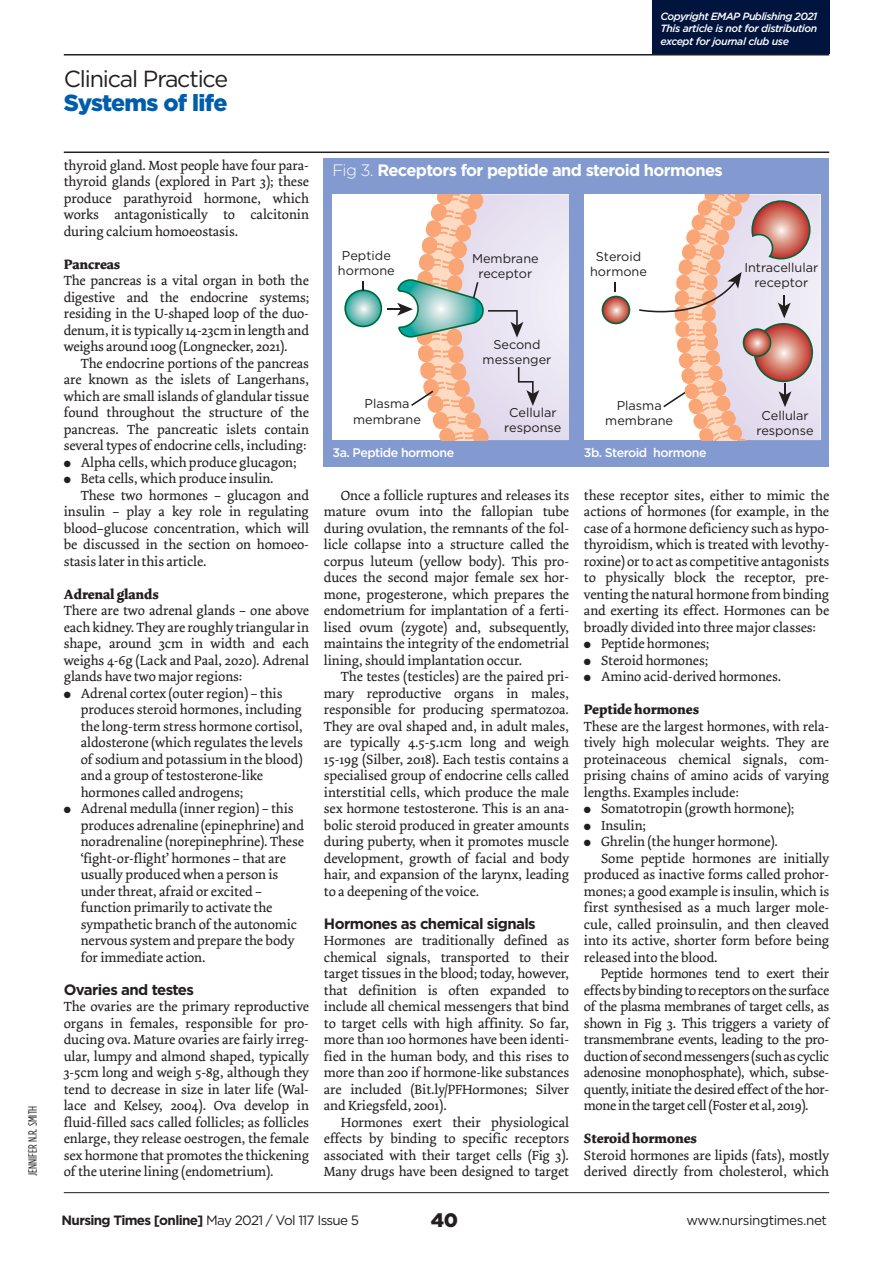
<style>
.page{position:relative;width:893px;height:1263px;background:#fff}
.page>*{position:absolute;margin:0;border:0;box-sizing:border-box;transform-origin:0 0}
.t1{font:23.25px "Gotham";letter-spacing:-.05em;color:#231f20}
.t2{font:900 23.25px "Gotham";letter-spacing:-.035em;color:#005dac}
.t3{font:900 19.5px "Gotham";color:#231f20}
.t4{font:700 16.5px "Gotham";letter-spacing:-.04em;color:#fff}
.t5{font:700 15px "Gotham";letter-spacing:-.04em;color:#231f20}
.t6{font:13.95px/16.5px "Dolly";letter-spacing:-.005em;color:#231f20;text-align:justify}
.t7{font:13.95px "Dolly";letter-spacing:-.025em;color:#231f20}
.t8{font:700 13.95px "Dolly";letter-spacing:-.005em;color:#231f20}
.t9{font:700 13.5px "Gotham";letter-spacing:-.05em;color:#231f20}
.t10{font:13.5px "Gotham";letter-spacing:-.03em;color:#231f20}
.t11{font:12.75px/15.3px "Gotham";color:#231f20;text-align:center}
.t12{font:500 12.45px "Gotham";letter-spacing:-.04em;color:#fff}
.t13{font:12px "Gotham Condensed";color:#231f20}
.t14{font:italic 500 10.5px/12.8px "Gotham";letter-spacing:-.04em;color:#fff;text-align:justify}
.s1{font-weight:300}
.s2{font-weight:400}
</style>
<div class="page">
<div style="left:652px;top:0;width:177px;height:54px;background:#00143e"></div>
<hr style="left:64px;top:152px;width:765px;height:1px;background:#231f20">
<hr style="left:64px;top:54px;width:765px;height:2px;background:#231f20">
<hr style="left:64px;top:1192px;width:765px;height:1px;background:#231f20">
<div style="left:324px;top:158px;width:505px;height:308px;background:#829acf"></div>
<div style="left:332px;top:195px;width:237px;height:245px;background:#fff"></div>
<svg style="left:344px;top:195px;width:225px;height:245px"></svg>
<div style="left:584px;top:195px;width:236px;height:245px;background:#fff"></div>
<svg style="left:602px;top:282px;width:28px;height:42px"></svg>
<svg style="left:639px;top:195px;width:181px;height:245px"></svg>
<p class="t13" style="left:26px;top:1176px;width:72px;rotate:-90deg">JENNIFER N.R. SMITH</p>
<h1 class="t1" style="left:64px;top:64px;width:166px">Clinical Practice</h1>
<h1 class="t2" style="left:64px;top:87px;width:165px">Systems of life</h1>
<p class="t14" style="left:660px;top:9px;width:158px">Copyright EMAP Publishing 2021<br>This article is not for distribution except for journal club use</p>
<p class="t6" style="left:64px;top:157px;width:247px">thyroid gland. Most people have four para&shy;thyroid glands (explored in Part 3); these produce parathyroid hormone, which works antagonistically to calcitonin during calcium homoeostasis.</p>
<p class="t8" style="left:64px;top:255px;width:58px">Pancreas</p>
<p class="t6" style="left:64px;top:272px;width:247px">The pancreas is a vital organ in both the digestive and the endocrine systems; residing in the U-shaped loop of the duo&shy;denum, it is typically 14-23cm in length and weighs around 100g (Longnecker, 2021).</p>
<p class="t6" style="left:64px;top:355px;width:247px;text-indent:17px">The endocrine portions of the pancreas are known as the islets of Langerhans, which are small islands of glandular tissue found throughout the structure of the pancreas. The pancreatic islets contain several types of endocrine cells, including:</p>
<p class="t6" style="left:64px;top:454px;width:234px">● Alpha cells, which produce glucagon;</p>
<p class="t6" style="left:64px;top:470px;width:212px">● Beta cells, which produce insulin.</p>
<p class="t6" style="left:81px;top:487px;width:230px">These two hormones – glucagon and</p>
<p class="t6" style="left:64px;top:503px;width:247px">insulin – play a key role in regulating</p>
<p class="t6" style="left:64px;top:520px;width:247px">blood–glucose concentration, which will</p>
<p class="t6" style="left:64px;top:536px;width:247px">be discussed in the section on homoeo-</p>
<p class="t6" style="left:64px;top:553px;width:144px">stasis later in this article.</p>
<p class="t8" style="left:64px;top:585px;width:97px">Adrenal glands</p>
<p class="t6" style="left:64px;top:602px;width:247px">There are two adrenal glands – one above each kidney. They are roughly triangular in shape, around 3cm in width and each weighs 4-6g (Lack and Paal, 2020). Adrenal glands have two major regions:</p>
<p class="t6" style="left:81px;top:685px;width:224px;text-align:left;text-indent:-17px">● Adrenal cortex (outer region) – this produces steroid hormones, including the long-term stress hormone cortisol, aldosterone (which regulates the levels of sodium and potassium in the blood) and a group of testosterone-like hormones called androgens;</p>
<p class="t6" style="left:81px;top:800px;width:225px;text-align:left;text-indent:-17px">● Adrenal medulla (inner region) – this produces adrenaline (epinephrine) and noradrenaline (norepinephrine). These ‘fight-or-flight’ hormones – that are usually produced when a person is under threat, afraid or excited – function primarily to activate the sympathetic branch of the autonomic nervous system and prepare the body for immediate action.</p>
<p class="t5" style="left:64px;top:979px;width:132px">Ovaries and testes</p>
<p class="t6" style="left:64px;top:998px;width:247px">The ovaries are the primary reproductive organs in females, responsible for pro&shy;ducing ova. Mature ovaries are fairly irreg&shy;ular, lumpy and almond shaped, typically 3-5cm long and weigh 5-8g, although they tend to decrease in size in later life (Wal&shy;lace and Kelsey, 2004). Ova develop in fluid-filled sacs called follicles; as follicles enlarge, they release oestrogen, the female sex hormone that promotes the thickening of the uterine lining (endometrium).</p>
<p class="t4" style="left:332px;top:159px;width:392px"><span class="s1">Fig 3.</span> Receptors for peptide and steroid hormones</p>
<p class="t11" style="left:338px;top:247px;width:58px">Peptide hormone</p>
<p class="t11" style="left:472px;top:251px;width:68px">Membrane receptor</p>
<p class="t11" style="left:483px;top:336px;width:70px">Second messenger</p>
<p class="t11" style="left:590px;top:249px;width:58px">Steroid hormone</p>
<p class="t11" style="left:744px;top:260px;width:75px">Intracellular receptor</p>
<p class="t11" style="left:353px;top:396px;width:69px">Plasma membrane</p>
<p class="t11" style="left:504px;top:405px;width:59px">Cellular response</p>
<p class="t11" style="left:605px;top:397px;width:69px">Plasma membrane</p>
<p class="t11" style="left:756px;top:408px;width:59px">Cellular response</p>
<p class="t12" style="left:332px;top:445px;width:123px">3a. Peptide hormone</p>
<p class="t12" style="left:584px;top:445px;width:124px">3b. Steroid hormone</p>
<p class="t6" style="left:324px;top:487px;width:247px;text-indent:17px">Once a follicle ruptures and releases its mature ovum into the fallopian tube during ovulation, the remnants of the fol&shy;licle collapse into a structure called the corpus luteum (yellow body). This pro&shy;duces the second major female sex hor&shy;mone, progesterone, which prepares the endometrium for implantation of a ferti&shy;lised ovum (zygote) and, subsequently, maintains the integrity of the endometrial lining, should implantation occur.</p>
<p class="t6" style="left:324px;top:668px;width:247px;text-indent:17px">The testes (testicles) are the paired pri&shy;mary reproductive organs in males, responsible for producing spermatozoa.<br>They are oval shaped and, in adult males, are typically 4.5-5.1cm long and weigh 15-19g (Silber, 2018). Each testis contains a specialised group of endocrine cells called interstitial cells, which produce the male sex hormone testosterone. This is an ana&shy;bolic steroid produced in greater amounts during puberty, when it promotes muscle development, growth of facial and body hair, and expansion of the larynx, leading to a deepening of the voice.</p>
<p class="t5" style="left:324px;top:913px;width:213px">Hormones as chemical signals</p>
<p class="t6" style="left:324px;top:932px;width:247px">Hormones are traditionally defined as chemical signals, transported to their target tissues in the blood; today, however, that definition is often expanded to include all chemical messengers that bind to target cells with high affinity. So far, more than 100 hormones have been identi&shy;fied in the human body, and this rises to more than 200 if hormone-like substances are included (Bit.ly/PFHormones; Silver and Kriegsfeld, 2001).</p>
<p class="t6" style="left:324px;top:1114px;width:247px;text-indent:17px">Hormones exert their physiological effects by binding to specific receptors associated with their target cells (Fig 3).<br>Many drugs have been designed to target</p>
<p class="t6" style="left:584px;top:487px;width:247px">these receptor sites, either to mimic the actions of hormones (for example, in the case of a hormone deficiency such as hypo&shy;thyroidism, which is treated with levothy&shy;roxine) or to act as competitive antagonists to physically block the receptor, pre&shy;venting the natural hormone from binding and exerting its effect. Hormones can be broadly divided into three major classes:</p>
<p class="t6" style="left:584px;top:635px;width:127px">● Peptide hormones;</p>
<p class="t6" style="left:584px;top:652px;width:126px">● Steroid hormones;</p>
<p class="t6" style="left:584px;top:668px;width:199px">● Amino acid-derived hormones.</p>
<p class="t8" style="left:584px;top:701px;width:117px">Peptide hormones</p>
<p class="t6" style="left:584px;top:718px;width:247px">These are the largest hormones, with rela&shy;tively high molecular weights. They are proteinaceous chemical signals, com&shy;prising chains of amino acids of varying lengths. Examples include:</p>
<p class="t6" style="left:584px;top:800px;width:212px">● Somatotropin (growth hormone);</p>
<p class="t6" style="left:584px;top:817px;width:63px">● Insulin;</p>
<p class="t6" style="left:584px;top:833px;width:196px">● Ghrelin (the hunger hormone).</p>
<p class="t6" style="left:601px;top:850px;width:230px">Some peptide hormones are initially</p>
<p class="t6" style="left:584px;top:866px;width:247px">produced as inactive forms called prohor-</p>
<p class="t6" style="left:584px;top:883px;width:247px">mones; a good example is insulin, which is</p>
<p class="t6" style="left:584px;top:899px;width:247px">first synthesised as a much larger mole-</p>
<p class="t6" style="left:584px;top:916px;width:247px">cule, called proinsulin, and then cleaved</p>
<p class="t6" style="left:584px;top:932px;width:247px">into its active, shorter form before being</p>
<p class="t6" style="left:584px;top:949px;width:135px">released into the blood.</p>
<p class="t7" style="left:601px;top:965px;width:230px">Peptide hormones tend to exert their</p>
<p class="t7" style="left:584px;top:982px;width:247px">effects by binding to receptors on the surface</p>
<p class="t7" style="left:584px;top:998px;width:247px">of the plasma membranes of target cells, as</p>
<p class="t7" style="left:584px;top:1015px;width:247px">shown in Fig 3. This triggers a variety of</p>
<p class="t7" style="left:584px;top:1031px;width:247px">transmembrane events, leading to the pro-</p>
<p class="t7" style="left:584px;top:1048px;width:247px">duction of second messengers (such as cyclic</p>
<p class="t7" style="left:584px;top:1064px;width:247px">adenosine monophosphate), which, subse-</p>
<p class="t7" style="left:584px;top:1081px;width:247px">quently, initiate the desired effect of the hor-</p>
<p class="t7" style="left:584px;top:1097px;width:226px">mone in the target cell (Foster et al, 2019).</p>
<p class="t8" style="left:584px;top:1130px;width:114px">Steroid hormones</p>
<p class="t6" style="left:584px;top:1147px;width:247px">Steroid hormones are lipids (fats), mostly derived directly from cholesterol, which</p>
<p class="t9" style="left:62px;top:1211px;width:299px">Nursing Times [online] <span class="s2">May 2021 / Vol 117 Issue 5</span></p>
<h2 class="t3" style="left:431px;top:1207px;width:29px">40</h2>
<p class="t10" style="left:686px;top:1211px;width:142px">www.nursingtimes.net</p>
</div>
